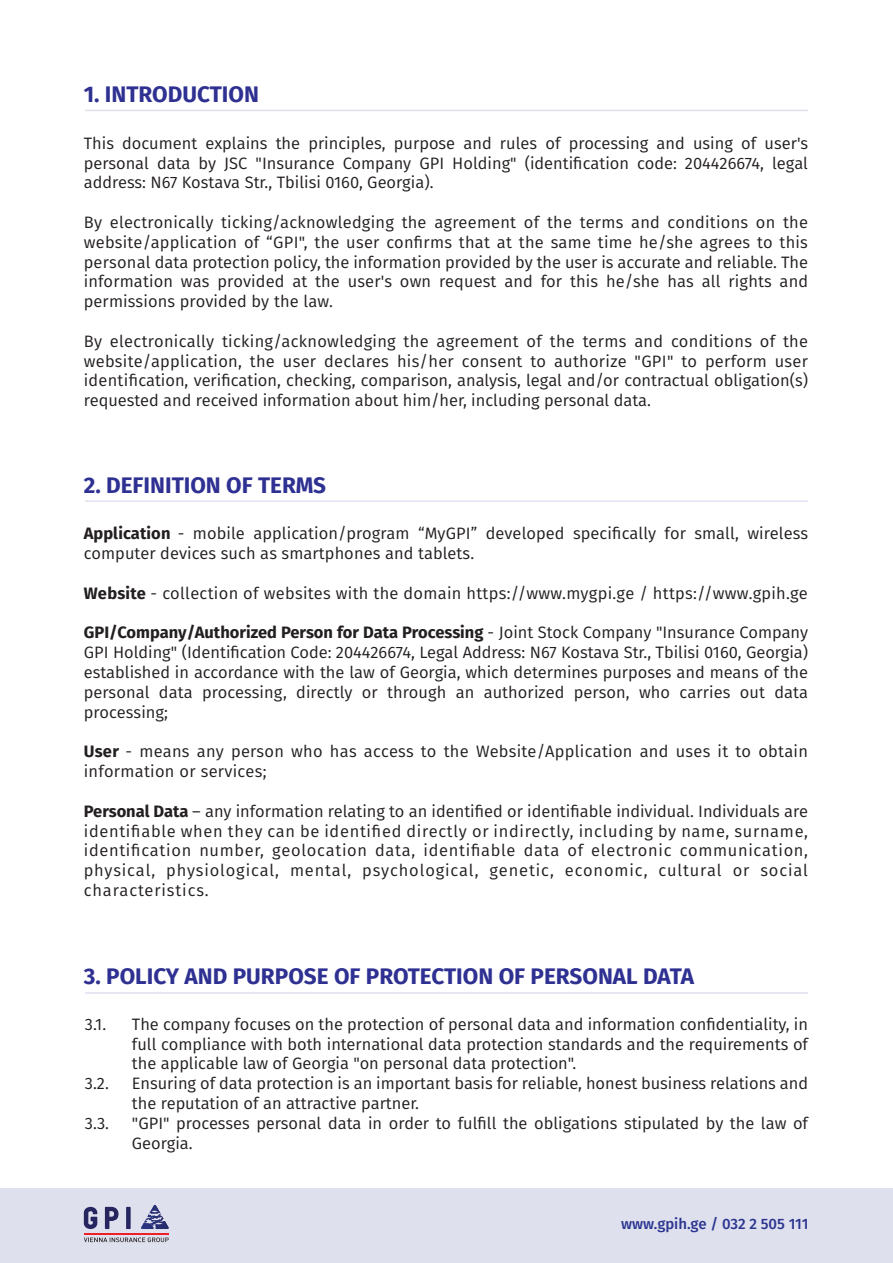
<style>
.page{position:relative;width:893px;height:1263px;background:#fff}
.page>*{position:absolute;margin:0;border:0;box-sizing:border-box;transform-origin:0 0}
.t1{font:700 22.5px "Fira GO";color:#2e3092}
.t2{font:16.5px/19.8px "Fira GO";color:#231f20;text-align:justify}
.t3{font:16.5px/19.8px "Fira GO";letter-spacing:.02em;color:#231f20}
.t4{font:500 15px "Fira GO";color:#2c3690}
.s1{font-weight:700}
</style>
<div class="page">
<hr style="left:85px;top:110px;width:723px;height:1px;background:#2e3092">
<hr style="left:85px;top:500px;width:723px;height:2px;background:#2e3092">
<div style="left:0;top:1188px;width:893px;height:75px;background:#dfe0ee"></div>
<svg style="left:84px;top:1207px;width:13px;height:22px"></svg>
<svg style="left:126px;top:1207px;width:5px;height:22px"></svg>
<svg style="left:105px;top:1207px;width:14px;height:22px"></svg>
<hr style="left:84px;top:1233px;width:85px;height:1px;background:#ec2026">
<svg style="left:84px;top:1237px;width:85px;height:5px"></svg>
<svg style="left:141px;top:1205px;width:19px;height:24px"></svg>
<hr style="left:85px;top:992px;width:723px;height:2px;background:#2e3092">
<h1 class="t1" style="left:84px;top:81px;width:177px">1. INTRODUCTION</h1>
<p class="t2" style="left:84px;top:133px;width:726px">This document explains the principles, purpose and rules of processing and using of user's personal data by JSC "Insurance Company GPI Holding" (identification code: 204426674, legal address: N67 Kostava Str., Tbilisi 0160, Georgia).</p>
<p class="t2" style="left:84px;top:212px;width:726px">By electronically ticking/acknowledging the agreement of the terms and conditions on the website/application of “GPI", the user confirms that at the same time he/she agrees to this personal data protection policy, the information provided by the user is accurate and reliable. The information was provided at the user's own request and for this he/she has all rights and permissions provided by the law.</p>
<p class="t2" style="left:84px;top:331px;width:726px">By electronically ticking/acknowledging the agreement of the terms and conditions of the website/application, the user declares his/her consent to authorize "GPI" to perform user identification, verification, checking, comparison, analysis, legal and/or contractual obligation(s) requested and received information about him/her, including personal data.</p>
<h1 class="t1" style="left:84px;top:472px;width:244px">2. DEFINITION OF TERMS</h1>
<p class="t2" style="left:84px;top:524px;width:726px"><span class="s1">Application</span> - mobile application/program “MyGPI” developed specifically for small, wireless computer devices such as smartphones and tablets.</p>
<p class="t3" style="left:84px;top:583px;width:726px"><span class="s1">Website</span> - collection of websites with the domain https://www.mygpi.ge / https://www.gpih.ge</p>
<p class="t2" style="left:84px;top:623px;width:726px"><span class="s1">GPI/Company/Authorized Person for Data Processing</span> - Joint Stock Company "Insurance Company GPI Holding" (Identification Code: 204426674, Legal Address: N67 Kostava Str., Tbilisi 0160, Georgia) established in accordance with the law of Georgia, which determines purposes and means of the personal data processing, directly or through an authorized person, who carries out data processing;</p>
<p class="t3" style="left:84px;top:742px;width:726px"><span class="s1">User</span> - means any person who has access to the Website/Application and uses it to obtain information or services;</p>
<p class="t2" style="left:84px;top:801px;width:726px"><span class="s1">Personal Data</span> – any information relating to an identified or identifiable individual. Individuals are identifiable when they can be identified directly or indirectly, including by name, surname, identification number, geolocation data, identifiable data of electronic communication, physical, physiological, mental, psychological, genetic, economic, cultural or social characteristics.</p>
<h1 class="t1" style="left:84px;top:963px;width:612px">3. POLICY AND PURPOSE OF PROTECTION OF PERSONAL DATA</h1>
<p class="t2" style="left:132px;top:1014px;width:678px;text-align:left">The company focuses on the protection of personal data and information confidentiality, in full compliance with both international data protection standards and the requirements of the applicable law of Georgia "on personal data protection".<br>Ensuring of data protection is an important basis for reliable, honest business relations and the reputation of an attractive partner.<br>"GPI" processes personal data in order to fulfill the obligations stipulated by the law of Georgia.</p>
<p class="t2" style="left:85px;top:1014px;width:23px">3.1.</p>
<p class="t2" style="left:85px;top:1073px;width:25px">3.2.</p>
<p class="t2" style="left:85px;top:1113px;width:26px">3.3.</p>
<p class="t4" style="left:621px;top:1215px;width:189px">www.gpih.ge / 032 2 505 111</p>
</div>
